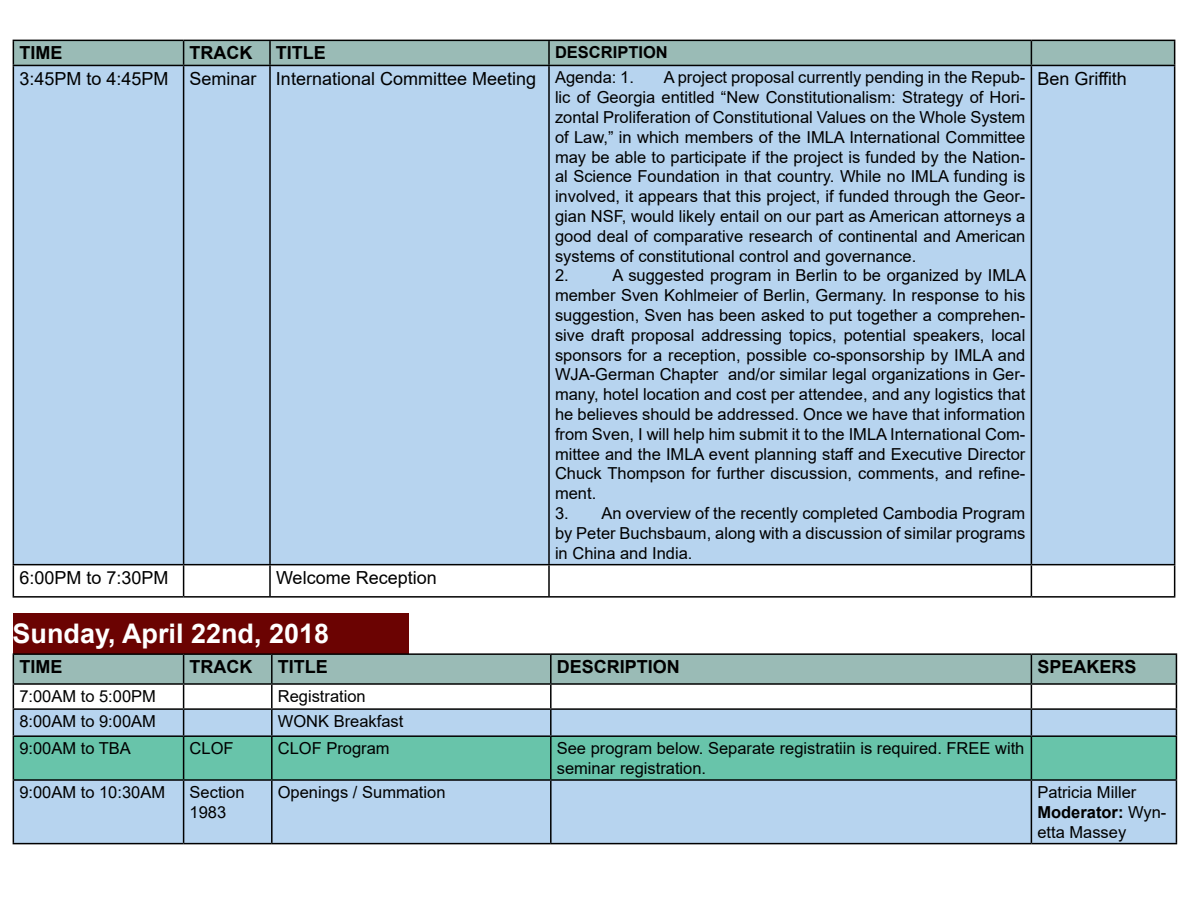
<style>
.page{position:relative;width:1188px;height:918px;background:#fff}
.page>*{position:absolute;margin:0;border:0;box-sizing:border-box;transform-origin:0 0}
.t1{font:700 27px "Arial";color:#fff}
.t2{font:18px "Arial";color:#000}
.t3{font:700 18px "Arial";color:#000}
.t4{font:16.5px/19.8px "Arial";color:#000}
.t5{font:700 16.5px "Arial";color:#000}
.s1{font-size:16.5px}
.s2{font-weight:700}
</style>
<div class="page">
<div style="left:13px;top:613px;width:396px;height:40px;background:#6b0302"></div>
<div style="left:14px;top:737px;width:1162px;height:42px;background:#68c4aa"></div>
<div style="left:14px;top:781px;width:1162px;height:62px;background:#b7d4ef"></div>
<hr style="left:13px;top:735px;width:171px;height:2px;background:#000">
<hr style="left:13px;top:737px;width:1px;height:42px;background:#000">
<hr style="left:184px;top:735px;width:88px;height:2px;background:#000">
<hr style="left:183px;top:737px;width:1px;height:42px;background:#000">
<hr style="left:272px;top:735px;width:279px;height:2px;background:#000">
<hr style="left:271px;top:737px;width:2px;height:42px;background:#000">
<hr style="left:551px;top:735px;width:480px;height:2px;background:#000">
<hr style="left:550px;top:737px;width:2px;height:42px;background:#000">
<hr style="left:1031px;top:735px;width:146px;height:2px;background:#000">
<hr style="left:1031px;top:737px;width:1px;height:42px;background:#000">
<hr style="left:1176px;top:737px;width:1px;height:42px;background:#000">
<hr style="left:13px;top:779px;width:171px;height:2px;background:#000">
<hr style="left:13px;top:781px;width:1px;height:62px;background:#000">
<hr style="left:184px;top:779px;width:88px;height:2px;background:#000">
<hr style="left:183px;top:781px;width:1px;height:62px;background:#000">
<hr style="left:272px;top:779px;width:279px;height:2px;background:#000">
<hr style="left:271px;top:781px;width:2px;height:62px;background:#000">
<hr style="left:551px;top:779px;width:480px;height:2px;background:#000">
<hr style="left:550px;top:781px;width:2px;height:62px;background:#000">
<hr style="left:1031px;top:779px;width:146px;height:2px;background:#000">
<hr style="left:1031px;top:781px;width:1px;height:62px;background:#000">
<hr style="left:1176px;top:781px;width:1px;height:62px;background:#000">
<hr style="left:13px;top:843px;width:171px;height:1px;background:#000">
<hr style="left:184px;top:843px;width:88px;height:1px;background:#000">
<hr style="left:272px;top:843px;width:279px;height:1px;background:#000">
<hr style="left:551px;top:843px;width:480px;height:1px;background:#000">
<hr style="left:1031px;top:843px;width:146px;height:1px;background:#000">
<hr style="left:13px;top:653px;width:171px;height:2px;background:#000">
<hr style="left:184px;top:653px;width:88px;height:2px;background:#000">
<hr style="left:272px;top:653px;width:279px;height:2px;background:#000">
<hr style="left:551px;top:653px;width:480px;height:2px;background:#000">
<hr style="left:1031px;top:653px;width:146px;height:2px;background:#000">
<svg style="left:13px;top:654px;width:1164px;height:82px"></svg>
<hr style="left:1031px;top:683px;width:146px;height:2px;background:#000">
<div style="left:14px;top:66px;width:1160px;height:498px;background:#b7d4ef"></div>
<hr style="left:13px;top:564px;width:171px;height:1px;background:#000">
<hr style="left:13px;top:565px;width:1px;height:31px;background:#000">
<hr style="left:184px;top:564px;width:86px;height:1px;background:#000">
<hr style="left:183px;top:565px;width:1px;height:31px;background:#000">
<hr style="left:270px;top:564px;width:279px;height:1px;background:#000">
<hr style="left:269px;top:565px;width:2px;height:31px;background:#000">
<hr style="left:549px;top:564px;width:482px;height:1px;background:#000">
<hr style="left:548px;top:565px;width:2px;height:31px;background:#000">
<hr style="left:1031px;top:564px;width:144px;height:1px;background:#000">
<hr style="left:1031px;top:565px;width:1px;height:31px;background:#000">
<hr style="left:1174px;top:565px;width:1px;height:31px;background:#000">
<hr style="left:13px;top:596px;width:171px;height:2px;background:#000">
<hr style="left:184px;top:596px;width:86px;height:2px;background:#000">
<hr style="left:270px;top:596px;width:279px;height:2px;background:#000">
<hr style="left:549px;top:596px;width:482px;height:2px;background:#000">
<hr style="left:1031px;top:596px;width:144px;height:2px;background:#000">
<svg style="left:13px;top:40px;width:1162px;height:25px;background:#90afaa"></svg>
<hr style="left:13px;top:65px;width:171px;height:1px;background:#000">
<hr style="left:184px;top:65px;width:86px;height:1px;background:#000">
<hr style="left:270px;top:65px;width:279px;height:1px;background:#000">
<hr style="left:549px;top:65px;width:482px;height:1px;background:#000">
<hr style="left:1031px;top:65px;width:144px;height:1px;background:#000">
<hr style="left:13px;top:66px;width:1px;height:498px;background:#000">
<hr style="left:183px;top:66px;width:1px;height:498px;background:#000">
<hr style="left:269px;top:66px;width:2px;height:498px;background:#000">
<hr style="left:548px;top:66px;width:2px;height:498px;background:#000">
<hr style="left:1031px;top:66px;width:1px;height:498px;background:#000">
<hr style="left:1174px;top:66px;width:1px;height:498px;background:#000">
<p class="t3" style="left:19px;top:40px;width:45px">TIME</p>
<p class="t3" style="left:190px;top:40px;width:64px">TRACK</p>
<p class="t3" style="left:276px;top:40px;width:52px">TITLE</p>
<p class="t5" style="left:555px;top:41px;width:114px">DESCRIPTION</p>
<p class="t2" style="left:19px;top:66px;width:616px">3:45PM to 4:45PM Seminar International Committee Meeting <span class="s1">Agenda: 1.</span></p>
<p class="t4" style="left:555px;top:68px;width:472px;text-indent:109px">A project proposal currently pending in the Repub&shy;lic of Georgia entitled “New Constitutionalism: Strategy of Hori&shy;zontal Proliferation of Constitutional Values on the Whole System of Law,” in which members of the IMLA International Committee may be able to participate if the project is funded by the Nation&shy;al Science Foundation in that country. While no IMLA funding is involved, it appears that this project, if funded through the Geor&shy;gian NSF, would likely entail on our part as American attorneys a good deal of comparative research of continental and American systems of constitutional control and governance.<br>2.</p>
<p class="t4" style="left:555px;top:266px;width:473px;text-align:justify;text-indent:58px">A suggested program in Berlin to be organized by IMLA member Sven Kohlmeier of Berlin, Germany. In response to his suggestion, Sven has been asked to put together a comprehen&shy;sive draft proposal addressing topics, potential speakers, local sponsors for a reception, possible co-sponsorship by IMLA and WJA-German Chapter and/or similar legal organizations in Ger&shy;many, hotel location and cost per attendee, and any logistics that he believes should be addressed. Once we have that information from Sven, I will help him submit it to the IMLA International Com&shy;mittee and the IMLA event planning staff and Executive Director Chuck Thompson for further discussion, comments, and refine&shy;ment.</p>
<p class="t4" style="left:555px;top:503px;width:472px;text-align:justify">3. An overview of the recently completed Cambodia Program by Peter Buchsbaum, along with a discussion of similar programs in China and India.</p>
<p class="t2" style="left:19px;top:565px;width:151px">6:00PM to 7:30PM</p>
<p class="t2" style="left:276px;top:565px;width:162px">Welcome Reception</p>
<p class="t2" style="left:1037px;top:66px;width:91px">Ben Griffith</p>
<h1 class="t1" style="left:13px;top:615px;width:318px">Sunday, April 22nd, 2018</h1>
<p class="t3" style="left:19px;top:654px;width:45px">TIME</p>
<p class="t3" style="left:190px;top:654px;width:64px">TRACK</p>
<p class="t3" style="left:278px;top:654px;width:52px">TITLE</p>
<p class="t3" style="left:557px;top:654px;width:125px">DESCRIPTION</p>
<p class="t3" style="left:1037px;top:654px;width:101px">SPEAKERS</p>
<p class="t4" style="left:19px;top:686px;width:138px">7:00AM to 5:00PM</p>
<p class="t4" style="left:278px;top:686px;width:90px">Registration</p>
<p class="t4" style="left:19px;top:711px;width:138px">8:00AM to 9:00AM</p>
<p class="t4" style="left:278px;top:711px;width:127px">WONK Breakfast</p>
<p class="t4" style="left:19px;top:738px;width:113px">9:00AM to TBA</p>
<p class="t4" style="left:190px;top:738px;width:46px">CLOF</p>
<p class="t4" style="left:278px;top:738px;width:113px">CLOF Program</p>
<p class="t4" style="left:557px;top:738px;width:469px">See program below. Separate registratiin is required. FREE with seminar registration.</p>
<p class="t4" style="left:19px;top:782px;width:147px">9:00AM to 10:30AM</p>
<p class="t4" style="left:190px;top:782px;width:57px">Section<br>1983</p>
<p class="t4" style="left:278px;top:782px;width:169px">Openings / Summation</p>
<p class="t4" style="left:1037px;top:782px;width:131px">Patricia Miller<br><span class="s2">Moderator:</span> Wyn&shy;etta Massey</p>
</div>
